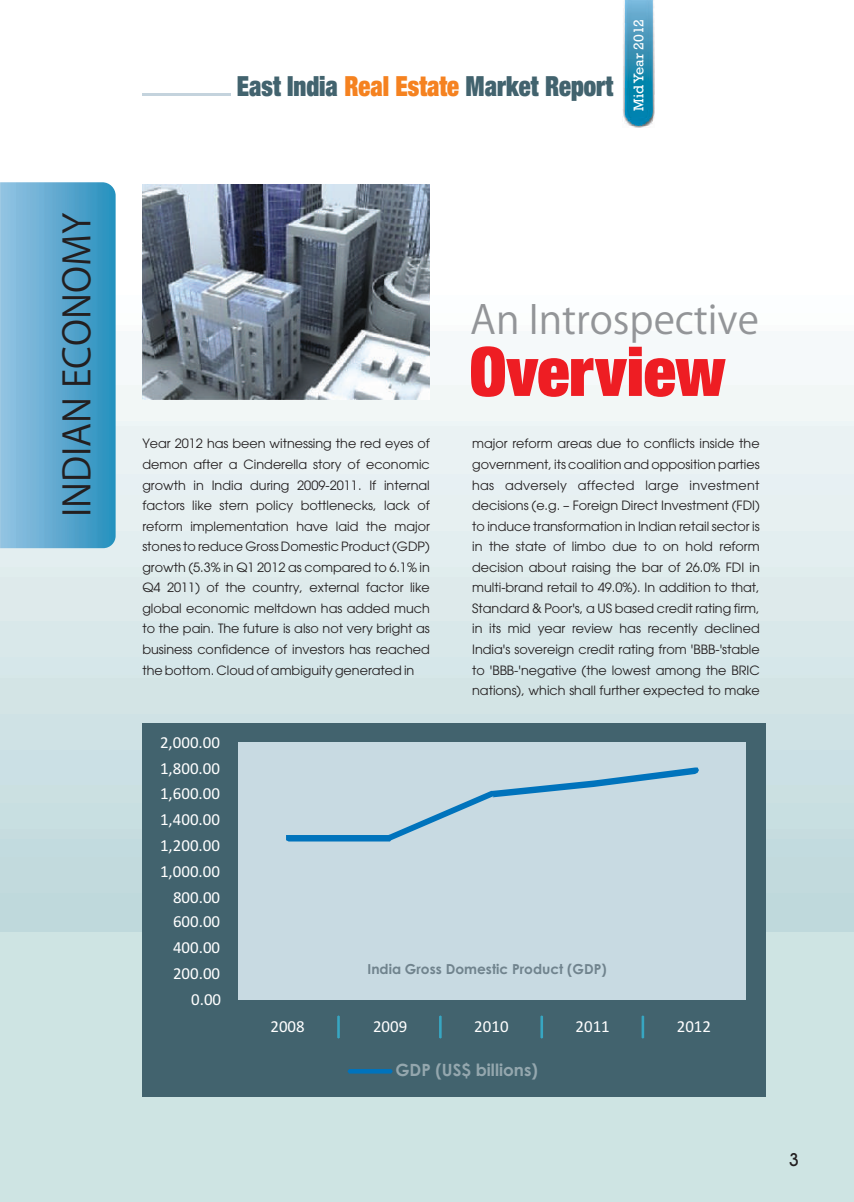
<style>
.page{position:relative;width:854px;height:1202px;background:#fff}
.page>*{position:absolute;margin:0;border:0;box-sizing:border-box;transform-origin:0 0}
.t1{font:68.1px "Helvetica Neue LT107 X Blk Cn";color:#ee1d23}
.t2{font:39.3px "Koz Go Pro";color:#939598}
.t3{font:36.6px "Koz Go Pro";color:#231f20}
.t4{font:27.75px "Helvetica Neue LT107 X Blk Cn";color:#42636e;scale:.89 1}
.t5{font:18px "Avant Garde Md BT";color:#231f20}
.t6{font:16.8px "Calibri";color:#fff}
.t7{font:700 16.8px "Century Gothic";color:#94a7ae}
.t8{font:14.25px "Rockwell";color:#fff}
.t9{font:700 13.8px "Century Gothic";color:#70838d}
.t10{font:12.75px/20.5px "ITC Avant Garde Gothic";color:#231f20;text-align:justify}
.s1{color:#f58220}
</style>
<div class="page">
<div style="left:0;top:931px;width:853px;height:271px;background:#cee4e3"></div>
<img style="left:0;top:385px;width:853px;height:546px">
<img style="left:0;top:182px;width:116px;height:366px">
<img style="left:142px;top:184px;width:288px;height:215px">
<div style="left:142px;top:723px;width:623px;height:374px;background:#42636e"></div>
<div style="left:238px;top:743px;width:507px;height:256px;background:#c8dae2"></div>
<img style="left:623px;top:0;width:31px;height:128px">
<img style="left:624px;top:0;width:28px;height:125px">
<hr style="left:142px;top:94px;width:89px;height:2px;background:#c4d3dd">
<svg style="left:286px;top:767px;width:413px;height:74px"></svg>
<svg style="left:337px;top:1015px;width:3px;height:23px"></svg>
<svg style="left:439px;top:1015px;width:2px;height:23px"></svg>
<svg style="left:540px;top:1015px;width:3px;height:23px"></svg>
<svg style="left:641px;top:1015px;width:3px;height:23px"></svg>
<svg style="left:347px;top:1069px;width:46px;height:4px"></svg>
<h3 class="t3" style="left:58px;top:517px;width:305px;rotate:-90deg">INDIAN ECONOMY</h3>
<h3 class="t4" style="left:237px;top:68px;width:424px">East India <span class="s1">Real Estate</span> Market Report</h3>
<p class="t8" style="left:633px;top:111px;width:93px;rotate:-90deg">MidYear 2012</p>
<p class="t10" style="left:142px;top:434px;width:289px">Year 2012 has been witnessing the red eyes of demon after a Cinderella story of economic growth in India during 2009-2011. If internal factors like stern policy bottlenecks, lack of reform implementation have laid the major stones to reduce Gross Domestic Product (GDP) growth (5.3% in Q1 2012 as compared to 6.1% in Q4 2011) of the country, external factor like global economic meltdown has added much to the pain. The future is also not very bright as business confidence of investors has reached the bottom. Cloud of ambiguity generated in</p>
<h3 class="t6" style="left:160px;top:735px;width:61px">2,000.00</h3>
<h3 class="t6" style="left:160px;top:761px;width:61px">1,800.00</h3>
<h3 class="t6" style="left:160px;top:786px;width:61px">1,600.00</h3>
<h3 class="t6" style="left:160px;top:812px;width:61px">1,400.00</h3>
<h3 class="t6" style="left:160px;top:838px;width:61px">1,200.00</h3>
<h3 class="t6" style="left:160px;top:864px;width:61px">1,000.00</h3>
<h3 class="t6" style="left:173px;top:890px;width:49px">800.00</h3>
<h3 class="t6" style="left:173px;top:914px;width:49px">600.00</h3>
<h3 class="t6" style="left:173px;top:940px;width:49px">400.00</h3>
<h2 class="t2" style="left:470px;top:300px;width:290px">An Introspective</h2>
<h1 class="t1" style="left:469px;top:328px;width:257px">Overview</h1>
<p class="t10" style="left:472px;top:434px;width:289px">major reform areas due to conflicts inside the government, its coalition and opposition parties has adversely affected large investment decisions (e.g. – Foreign Direct Investment (FDI) to induce transformation in Indian retail sector is in the state of limbo due to on hold reform decision about raising the bar of 26.0% FDI in multi-brand retail to 49.0%). In addition to that, Standard &amp; Poor's, a US based credit rating firm, in its mid year review has recently declined India's sovereign credit rating from 'BBB-'stable to 'BBB-'negative (the lowest among the BRIC nations), which shall further expected to make</p>
<h3 class="t6" style="left:173px;top:966px;width:49px">200.00</h3>
<h3 class="t6" style="left:191px;top:992px;width:31px">0.00</h3>
<p class="t9" style="left:367px;top:964px;width:240px">India Gross Domestic Product (GDP)</p>
<h3 class="t6" style="left:270px;top:1019px;width:36px">2008</h3>
<h3 class="t6" style="left:373px;top:1019px;width:36px">2009</h3>
<h3 class="t6" style="left:474px;top:1019px;width:36px">2010</h3>
<h3 class="t6" style="left:575px;top:1019px;width:36px">2011</h3>
<h3 class="t6" style="left:676px;top:1019px;width:36px">2012</h3>
<h3 class="t7" style="left:395px;top:1063px;width:144px">GDP (US$ billions)</h3>
<h3 class="t5" style="left:788px;top:1152px;width:12px">3</h3>
</div>
